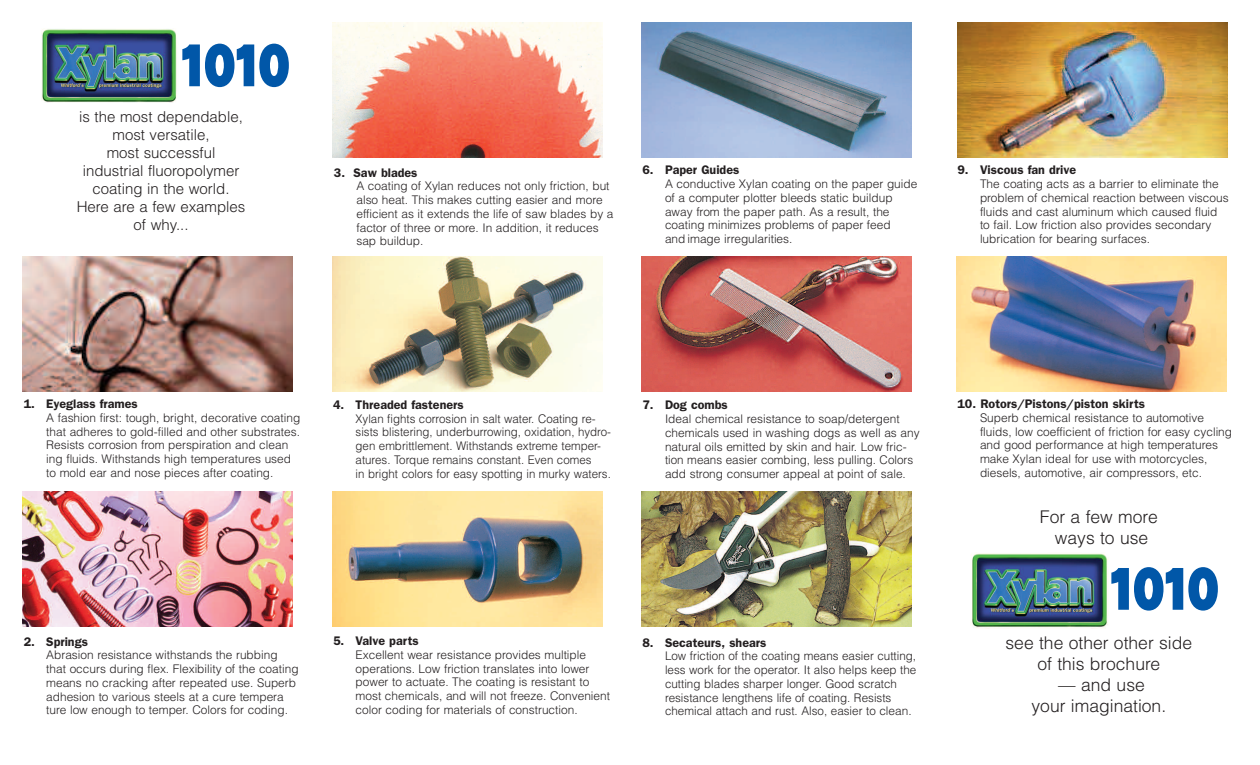
<style>
.page{position:relative;width:1260px;height:765px;background:#fff}
.page>*{position:absolute;margin:0;border:0;box-sizing:border-box;transform-origin:0 0}
.t1{font:900 61.25px "Kabel";color:#0157a8}
.t2{font:300 17.5px/21px "Helvetica";color:#231f20;text-align:center}
.t3{font:300 15px/18px "Helvetica";color:#231f20;text-align:center}
.t4{font:600 12.5px "Franklin Gothic";color:#231f20}
.t5{font:300 11.88px/13.8px "Helvetica";color:#231f20}
</style>
<div class="page">
<img style="left:41px;top:29px;width:136px;height:74px">
<img style="left:22px;top:257px;width:270px;height:135px">
<img style="left:22px;top:492px;width:270px;height:135px">
<img style="left:332px;top:23px;width:270px;height:135px">
<img style="left:332px;top:257px;width:270px;height:135px">
<img style="left:332px;top:492px;width:270px;height:135px">
<img style="left:641px;top:22px;width:270px;height:136px">
<img style="left:958px;top:22px;width:270px;height:136px">
<img style="left:641px;top:257px;width:270px;height:135px">
<img style="left:956px;top:257px;width:270px;height:135px">
<img style="left:641px;top:492px;width:270px;height:135px">
<img style="left:971px;top:553px;width:138px;height:75px">
<h1 class="t1" style="left:182px;top:42px;width:110px">1010</h1>
<p class="t3" style="left:77px;top:108px;width:170px">is the most dependable, most versatile,<br>most successful industrial fluoropolymer coating in the world.<br>Here are a few examples of why...</p>
<p class="t4" style="left:334px;top:165px;width:85px">3. Saw blades</p>
<p class="t5" style="left:356px;top:179px;width:259px">A coating of Xylan reduces not only friction, but also heat. This makes cutting easier and more efficient as it extends the life of saw blades by a factor of three or more. In addition, it reduces sap buildup.</p>
<p class="t4" style="left:642px;top:163px;width:98px">6. Paper Guides</p>
<p class="t5" style="left:665px;top:177px;width:254px">A conductive Xylan coating on the paper guide of a computer plotter bleeds static buildup away from the paper path. As a result, the coating minimizes problems of paper feed<br>and image irregularities.</p>
<p class="t4" style="left:958px;top:163px;width:120px">9. Viscous fan drive</p>
<p class="t5" style="left:980px;top:177px;width:250px">The coating acts as a barrier to eliminate the problem of chemical reaction between viscous fluids and cast aluminum which caused fluid to fail. Low friction also provides secondary lubrication for bearing surfaces.</p>
<p class="t4" style="left:24px;top:396px;width:116px">1. Eyeglass frames</p>
<p class="t5" style="left:46px;top:411px;width:256px">A fashion first: tough, bright, decorative coating that adheres to gold-filled and other substrates.<br>Resists corrosion from perspiration and clean ing fluids. Withstands high temperatures used to mold ear and nose pieces after coating.</p>
<p class="t4" style="left:333px;top:397px;width:132px">4. Threaded fasteners</p>
<p class="t5" style="left:356px;top:412px;width:257px">Xylan fights corrosion in salt water. Coating re&shy;sists blistering, underburrowing, oxidation, hydro&shy;gen embrittlement. Withstands extreme temper&shy;atures. Torque remains constant. Even comes<br>in bright colors for easy spotting in murky waters.</p>
<p class="t4" style="left:642px;top:398px;width:87px">7. Dog combs</p>
<p class="t5" style="left:665px;top:412px;width:256px">Ideal chemical resistance to soap/detergent chemicals used in washing dogs as well as any natural oils emitted by skin and hair. Low fric&shy;tion means easier combing, less pulling. Colors add strong consumer appeal at point of sale.</p>
<p class="t4" style="left:24px;top:634px;width:66px">2. Springs</p>
<p class="t5" style="left:46px;top:648px;width:254px">Abrasion resistance withstands the rubbing that occurs during flex. Flexibility of the coating means no cracking after repeated use. Superb adhesion to various steels at a cure tempera ture low enough to temper. Colors for coding.</p>
<p class="t4" style="left:333px;top:634px;width:87px">5. Valve parts</p>
<p class="t5" style="left:356px;top:648px;width:256px">Excellent wear resistance provides multiple operations. Low friction translates into lower power to actuate. The coating is resistant to most chemicals, and will not freeze. Convenient color coding for materials of construction.</p>
<p class="t4" style="left:642px;top:635px;width:125px">8. Secateurs, shears</p>
<p class="t5" style="left:665px;top:649px;width:253px">Low friction of the coating means easier cutting, less work for the operator. It also helps keep the cutting blades sharper longer. Good scratch resistance lengthens life of coating. Resists chemical attach and rust. Also, easier to clean.</p>
<p class="t4" style="left:958px;top:396px;width:189px">10. Rotors/Pistons/piston skirts</p>
<p class="t5" style="left:980px;top:411px;width:254px">Superb chemical resistance to automotive fluids, low coefficient of friction for easy cycling and good performance at high temperatures make Xylan ideal for use with motorcycles, diesels, automotive, air compressors, etc.</p>
<h2 class="t2" style="left:1040px;top:506px;width:119px">For a few more ways to use</h2>
<h1 class="t1" style="left:1111px;top:566px;width:110px">1010</h1>
<h2 class="t2" style="left:1006px;top:632px;width:188px">see the other other side of this brochure</h2>
<h2 class="t2" style="left:1032px;top:674px;width:136px">— and use<br>your imagination.</h2>
</div>
